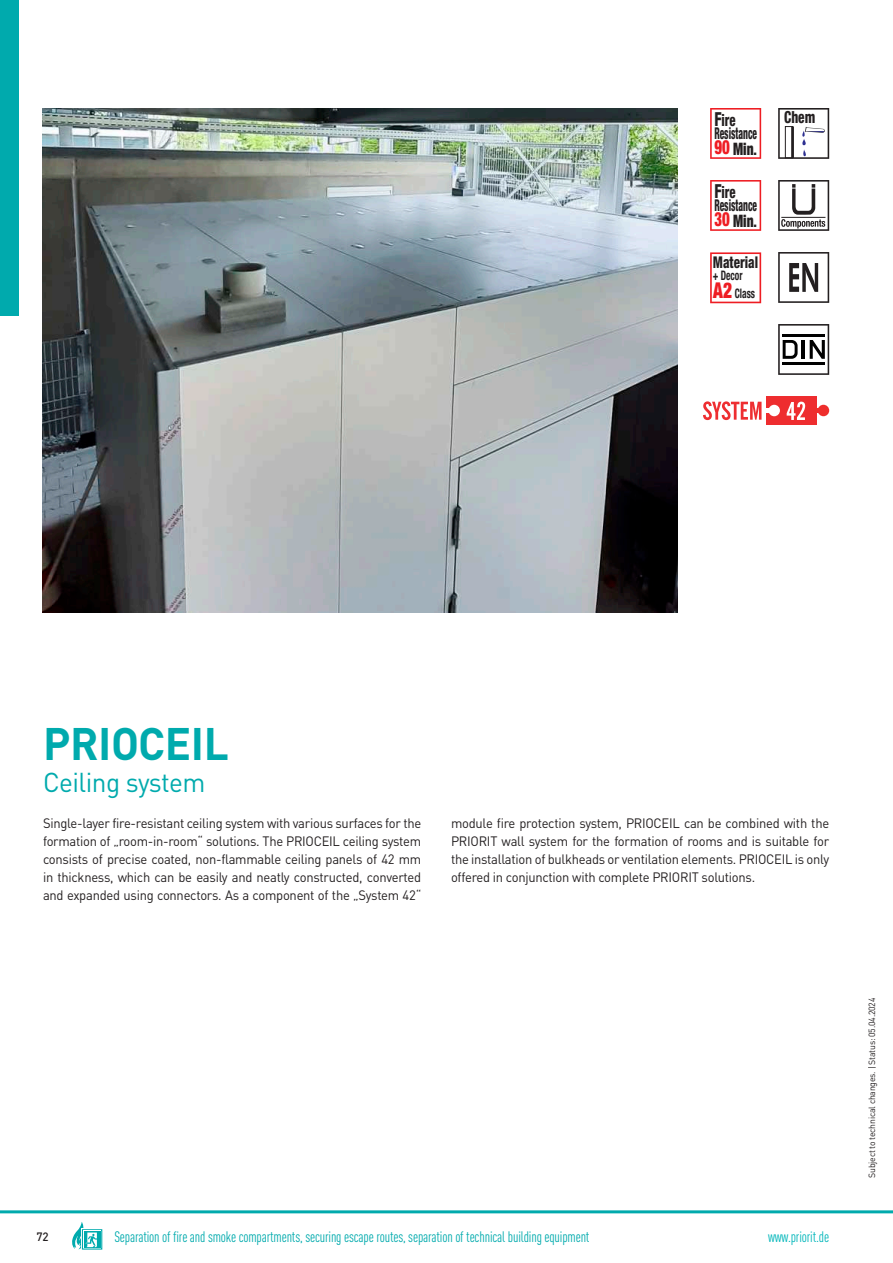
<style>
.page{position:relative;width:893px;height:1263px;background:#fff}
.page>*{position:absolute;margin:0;border:0;box-sizing:border-box;transform-origin:0 0}
.t1{font:700 45px "DINOT";letter-spacing:-.01em;color:#00aaad}
.t2{font:27px "DINOT";letter-spacing:-.02em;color:#00aaad}
.t3{font:900 condensed 19.65px "Helvetica Neue LT Std";color:#ee1d23;scale:.76 1}
.t4{font:900 condensed 17.25px "Helvetica Neue LT Std";color:#231f20;scale:.78 1}
.t5{font:800 condensed 16.65px "Helvetica Neue LT Std";color:#231f20;scale:.77 1}
.t6{font:800 condensed 16.65px "Helvetica Neue LT Std";color:#231f20;scale:.8 1}
.t7{font:800 condensed 16.35px "Helvetica Neue LT Std";color:#231f20;scale:.58 1}
.t8{font:800 condensed 16.2px "Helvetica Neue LT Std";color:#231f20;scale:.81 1}
.t9{font:condensed 15px "DINOT";letter-spacing:-.01em;color:#00aaad}
.t10{font:condensed 15px "DINOT";letter-spacing:-.01em;color:#00b6ba}
.t11{font:13.5px/18px "DINOT";letter-spacing:-.02em;color:#231f20;text-align:justify;scale:.96 1}
.t12{font:700 condensed 13.2px/18.5px "Helvetica Neue LT Std";color:#231f20;scale:.72 1}
.t13{font:500 12px "DINOT";color:#231f20;scale:.96 1}
.t14{font:9px "DINOT";letter-spacing:-.02em;color:#231f20;scale:.96 1}
.s1{font-size:19.35px}
.s2{font-size:12.15px}
.s3{font-weight:900;font-size:21.75px;color:#ee1d23}
</style>
<div class="page">
<svg style="left:710px;top:252px;width:51px;height:51px"></svg>
<svg style="left:710px;top:180px;width:51px;height:51px"></svg>
<svg style="left:710px;top:108px;width:51px;height:51px"></svg>
<svg style="left:778px;top:108px;width:51px;height:51px"></svg>
<div style="left:766px;top:396px;width:50px;height:29px;background:#ee2d2f"></div>
<svg style="left:787px;top:402px;width:18px;height:18px"></svg>
<div style="left:818px;top:405px;width:11px;height:11px;background:#ee2e2c;border-radius:50%"></div>
<div style="left:768px;top:405px;width:12px;height:11px;background:#fff;border-radius:50%"></div>
<svg style="left:703px;top:401px;width:68px;height:19px"></svg>
<svg style="left:778px;top:180px;width:51px;height:51px"></svg>
<svg style="left:778px;top:324px;width:51px;height:51px"></svg>
<svg style="left:778px;top:252px;width:51px;height:51px"></svg>
<img style="left:43px;top:108px;width:634px;height:504px">
<hr style="left:0;top:1210px;width:893px;height:3px;background:#00aaad">
<div style="left:0;top:0;width:19px;height:316px;background:#00aaad"></div>
<svg style="left:81px;top:1229px;width:22px;height:21px"></svg>
<div style="left:82px;top:1229px;width:20px;height:20px;border:1px solid #00aaad"></div>
<div style="left:83px;top:1231px;width:18px;height:17px;background:#00aaad"></div>
<svg style="left:72px;top:1222px;width:25px;height:27px"></svg>
<p class="t5" style="left:714px;top:110px;width:29px"><span class="s1">F</span>ire</p>
<p class="t7" style="left:714px;top:124px;width:75px">Resistance</p>
<p class="t4" style="left:733px;top:139px;width:32px">Min<span class="s2">.</span></p>
<h3 class="t3" style="left:714px;top:136px;width:22px">90</h3>
<p class="t5" style="left:714px;top:182px;width:29px"><span class="s1">F</span>ire</p>
<p class="t7" style="left:714px;top:196px;width:75px">Resistance</p>
<p class="t4" style="left:733px;top:211px;width:32px">Min<span class="s2">.</span></p>
<h3 class="t3" style="left:714px;top:208px;width:22px">30</h3>
<p class="t8" style="left:713px;top:253px;width:58px">Material</p>
<p class="t12" style="left:713px;top:266px;width:60px">+ Decor<br><span class="s3">A2</span> Class</p>
<p class="t6" style="left:784px;top:108px;width:40px">Chem</p>
<h1 class="t1" style="left:43px;top:723px;width:187px">PRIOCEIL</h1>
<h2 class="t2" style="left:43px;top:770px;width:164px">Ceiling system</h2>
<p class="t11" style="left:43px;top:815px;width:395px">Single-layer fire-resistant ceiling system with various surfaces for the formation of „room-in-room“ solutions. The PRIOCEIL ceiling system consists of precise coated, non-flammable ceiling panels of 42 mm in thickness, which can be easily and neatly constructed, converted and expanded using connectors. As a component of the „System 42“</p>
<p class="t11" style="left:451px;top:815px;width:395px">module fire protection system, PRIOCEIL can be combined with the PRIORIT wall system for the formation of rooms and is suitable for the installation of bulkheads or ventilation elements. PRIOCEIL is only offered in conjunction with complete PRIORIT solutions.</p>
<p class="t13" style="left:36px;top:1231px;width:14px">72</p>
<p class="t9" style="left:114px;top:1230px;width:477px">Separation of fire and smoke compartments, securing escape routes, separation of technical building equipment</p>
<p class="t10" style="left:768px;top:1230px;width:63px">www.priorit.de</p>
<p class="t14" style="left:868px;top:1178px;width:189px;rotate:-90deg">Subject to technical changes. | Status: 05.04.2024</p>
</div>
